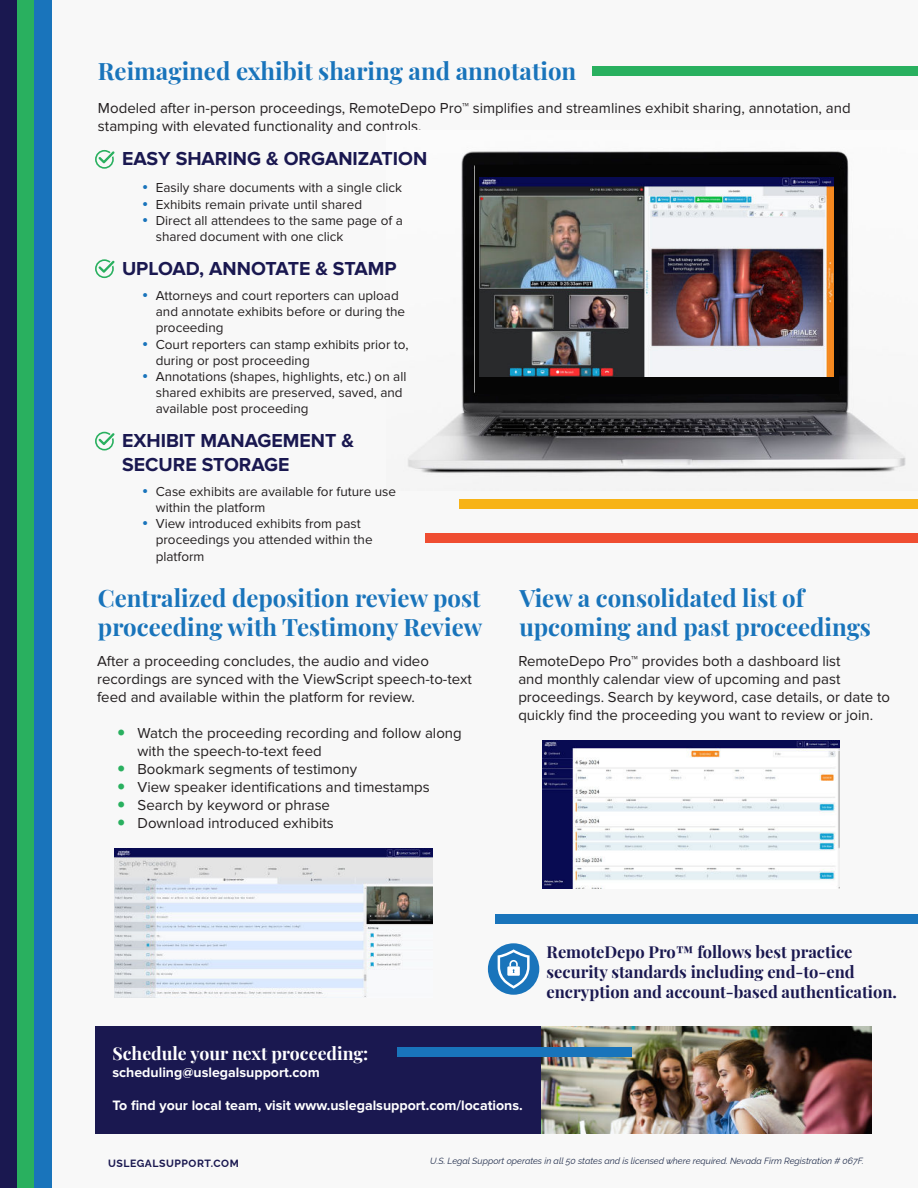
<style>
.page{position:relative;width:918px;height:1188px;background:#fff}
.page>*{position:absolute;margin:0;border:0;box-sizing:border-box;transform-origin:0 0}
.t1{font:700 24px/28.8px "Playfair Display";color:#1974bb}
.t2{font:700 19.5px/23.4px "Proxima Nova";color:#1a1850}
.t3{font:700 17.7px "Playfair Display";color:#fff}
.t4{font:700 16.5px/19.8px "Playfair Display";color:#1a1850}
.t5{font:15px/18px "Proxima Nova";color:#231f20}
.t6{font:700 14.1px "Proxima Nova";color:#fff}
.t7{font:13.5px/16.2px "Proxima Nova";color:#231f20}
.t8{font:700 10.5px "Raleway";letter-spacing:.05em;color:#1a1850}
.t9{font:italic 9px "Raleway";color:#25314f}
</style>
<div class="page">
<div style="left:52px;top:0;width:866px;height:1188px;background:#f8f8f8"></div>
<div style="left:426px;top:534px;width:492px;height:9px;background:#ef4d31"></div>
<div style="left:593px;top:66px;width:325px;height:9px;background:#29b05f"></div>
<div style="left:495px;top:914px;width:423px;height:9px;background:#1974bb"></div>
<div style="left:459px;top:499px;width:459px;height:9px;background:#f7b317"></div>
<img style="left:408px;top:151px;width:498px;height:322px">
<div style="left:475px;top:166px;width:363px;height:228px;background:#050505"></div>
<img style="left:479px;top:177px;width:354px;height:199px">
<img style="left:540px;top:1026px;width:332px;height:108px">
<div style="left:95px;top:1026px;width:445px;height:108px;background:#1a1850"></div>
<div style="left:398px;top:1048px;width:234px;height:9px;background:#1974bb"></div>
<div style="left:0;top:0;width:17px;height:1188px;background:#1a1850"></div>
<div style="left:17px;top:0;width:18px;height:1188px;background:#29b05f"></div>
<div style="left:35px;top:0;width:17px;height:1188px;background:#1974bb"></div>
<img style="left:114px;top:849px;width:319px;height:149px">
<svg style="left:95px;top:150px;width:19px;height:19px"></svg>
<svg style="left:95px;top:259px;width:19px;height:19px"></svg>
<svg style="left:95px;top:432px;width:19px;height:19px"></svg>
<img style="left:542px;top:741px;width:297px;height:148px">
<div style="left:488px;top:943px;width:51px;height:52px;background:#1974bb;border-radius:50%"></div>
<svg style="left:498px;top:949px;width:32px;height:40px"></svg>
<h1 class="t1" style="left:98px;top:58px;width:480px">Reimagined exhibit sharing and annotation</h1>
<p class="t5" style="left:98px;top:100px;width:754px">Modeled after in-person proceedings, RemoteDepo Pro™ simplifies and streamlines exhibit sharing, annotation, and stamping with elevated functionality and controls.</p>
<h2 class="t2" style="left:122px;top:148px;width:307px">EASY SHARING &amp; ORGANIZATION</h2>
<p class="t7" style="left:156px;top:181px;width:249px">Easily share documents with a single click Exhibits remain private until shared<br>Direct all attendees to the same page of a shared document with one click</p>
<h2 class="t2" style="left:122px;top:258px;width:276px">UPLOAD, ANNOTATE &amp; STAMP</h2>
<p class="t7" style="left:156px;top:288px;width:254px">Attorneys and court reporters can upload and annotate exhibits before or during the proceeding<br>Court reporters can stamp exhibits prior to, during or post proceeding<br>Annotations (shapes, highlights, etc.) on all shared exhibits are preserved, saved, and available post proceeding</p>
<h2 class="t2" style="left:122px;top:430px;width:234px">EXHIBIT MANAGEMENT &amp;<br>SECURE STORAGE</h2>
<p class="t7" style="left:156px;top:484px;width:242px">Case exhibits are available for future use within the platform<br>View introduced exhibits from past proceedings you attended within the platform</p>
<h1 class="t1" style="left:98px;top:585px;width:386px">Centralized deposition review post proceeding with Testimony Review</h1>
<h1 class="t1" style="left:519px;top:585px;width:353px">View a consolidated list of upcoming and past proceedings</h1>
<p class="t5" style="left:97px;top:653px;width:376px">After a proceeding concludes, the audio and video recordings are synced with the ViewScript speech-to-text feed and available within the platform for review.</p>
<p class="t5" style="left:138px;top:725px;width:326px">Watch the proceeding recording and follow along with the speech-to-text feed<br>Bookmark segments of testimony<br>View speaker identifications and timestamps Search by keyword or phrase<br>Download introduced exhibits</p>
<p class="t5" style="left:518px;top:653px;width:373px">RemoteDepo Pro™ provides both a dashboard list<br>and monthly calendar view of upcoming and past proceedings. Search by keyword, case details, or date to quickly find the proceeding you want to review or join.</p>
<p class="t4" style="left:547px;top:943px;width:352px">RemoteDepo Pro™️ follows best practice security standards including end-to-end encryption and account-based authentication.</p>
<p class="t3" style="left:112px;top:1046px;width:257px">Schedule your next proceeding:</p>
<p class="t6" style="left:112px;top:1066px;width:209px">scheduling@uslegalsupport.com</p>
<p class="t6" style="left:112px;top:1100px;width:412px">To find your local team, visit www.uslegalsupport.com/locations.</p>
<p class="t8" style="left:108px;top:1157px;width:132px">USLEGALSUPPORT.COM</p>
<p class="t9" style="left:430px;top:1158px;width:435px">U.S. Legal Support operates in all 50 states and is licensed where required. Nevada Firm Registration # 067F.</p>
</div>
